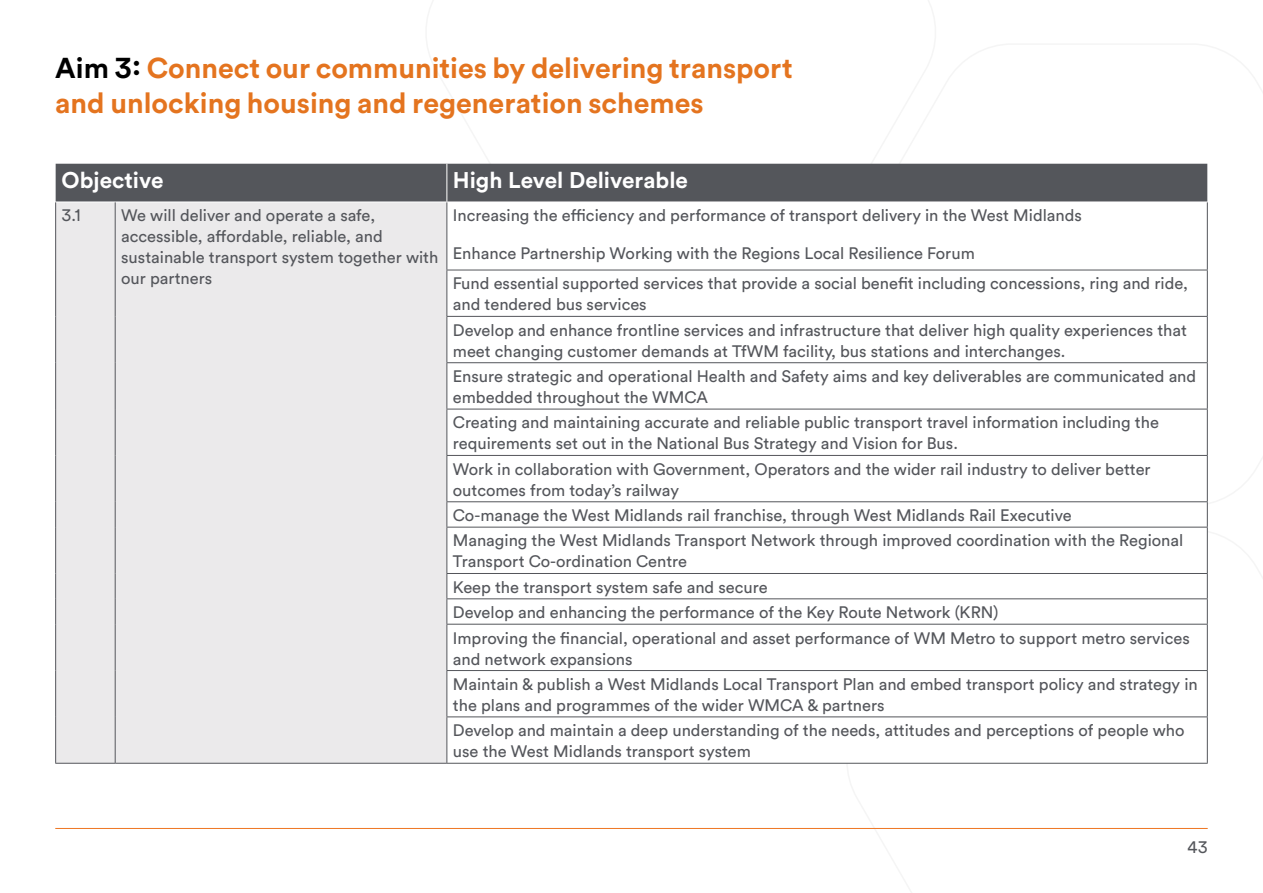
<style>
.page{position:relative;width:1263px;height:893px;background:#fff}
.page>*{position:absolute;margin:0;border:0;box-sizing:border-box;transform-origin:0 0}
.H1_-_Table_Pages{font:700 28.5px/34.2px "WMCA Circular Cap Num";color:#e4741f}
.H2_-_Table_Headings{font:700 22.5px "WMCA Circular Cap Num";color:#fff}
.Body{font:16.5px/21px "WMCA Circular Cap Num";color:#54565b}
.s1{color:#000}
</style>
<div class="page">
<hr style="left:55px;top:828px;width:1153px;height:1px;background:#ee7622">
<div style="left:56px;top:164px;width:1151px;height:38px;background:#54565b"></div>
<div style="left:56px;top:203px;width:390px;height:560px;background:#ebeaeb"></div>
<svg style="left:447px;top:203px;width:760px;height:560px"></svg>
<hr style="left:446px;top:164px;width:1px;height:38px;background:#fff">
<hr style="left:55px;top:202px;width:1px;height:68px;background:#54565b">
<hr style="left:115px;top:202px;width:1px;height:68px;background:#54565b">
<hr style="left:446px;top:202px;width:1px;height:68px;background:#54565b">
<hr style="left:1207px;top:202px;width:1px;height:68px;background:#54565b">
<hr style="left:55px;top:270px;width:1px;height:46px;background:#54565b">
<hr style="left:115px;top:270px;width:1px;height:46px;background:#54565b">
<hr style="left:446px;top:270px;width:762px;height:1px;background:#54565b">
<hr style="left:446px;top:270px;width:1px;height:46px;background:#54565b">
<hr style="left:1207px;top:270px;width:1px;height:46px;background:#54565b">
<hr style="left:55px;top:316px;width:1px;height:47px;background:#54565b">
<hr style="left:115px;top:316px;width:1px;height:47px;background:#54565b">
<hr style="left:446px;top:316px;width:762px;height:1px;background:#54565b">
<hr style="left:446px;top:317px;width:1px;height:45px;background:#54565b">
<hr style="left:1207px;top:317px;width:1px;height:45px;background:#54565b">
<hr style="left:55px;top:363px;width:1px;height:46px;background:#54565b">
<hr style="left:115px;top:363px;width:1px;height:46px;background:#54565b">
<hr style="left:446px;top:362px;width:762px;height:1px;background:#54565b">
<hr style="left:446px;top:363px;width:1px;height:46px;background:#54565b">
<hr style="left:1207px;top:363px;width:1px;height:46px;background:#54565b">
<hr style="left:55px;top:409px;width:1px;height:46px;background:#54565b">
<hr style="left:115px;top:409px;width:1px;height:46px;background:#54565b">
<hr style="left:446px;top:409px;width:762px;height:1px;background:#54565b">
<hr style="left:446px;top:409px;width:1px;height:46px;background:#54565b">
<hr style="left:1207px;top:409px;width:1px;height:46px;background:#54565b">
<hr style="left:55px;top:455px;width:1px;height:47px;background:#54565b">
<hr style="left:115px;top:455px;width:1px;height:47px;background:#54565b">
<hr style="left:446px;top:455px;width:762px;height:1px;background:#54565b">
<hr style="left:446px;top:456px;width:1px;height:45px;background:#54565b">
<hr style="left:1207px;top:456px;width:1px;height:45px;background:#54565b">
<svg style="left:55px;top:502px;width:1px;height:25px"></svg>
<svg style="left:115px;top:502px;width:1px;height:25px"></svg>
<hr style="left:446px;top:501px;width:762px;height:1px;background:#54565b">
<svg style="left:446px;top:502px;width:1px;height:25px"></svg>
<svg style="left:1207px;top:502px;width:1px;height:25px"></svg>
<hr style="left:55px;top:527px;width:1px;height:46px;background:#54565b">
<hr style="left:115px;top:527px;width:1px;height:46px;background:#54565b">
<hr style="left:446px;top:527px;width:762px;height:1px;background:#54565b">
<hr style="left:446px;top:527px;width:1px;height:46px;background:#54565b">
<hr style="left:1207px;top:527px;width:1px;height:46px;background:#54565b">
<hr style="left:446px;top:573px;width:762px;height:1px;background:#54565b">
<svg style="left:55px;top:573px;width:1px;height:51px"></svg>
<svg style="left:115px;top:573px;width:1px;height:51px"></svg>
<hr style="left:446px;top:598px;width:762px;height:1px;background:#54565b">
<svg style="left:446px;top:574px;width:1px;height:50px"></svg>
<svg style="left:1207px;top:574px;width:1px;height:50px"></svg>
<hr style="left:55px;top:624px;width:1px;height:46px;background:#54565b">
<hr style="left:115px;top:624px;width:1px;height:46px;background:#54565b">
<hr style="left:446px;top:624px;width:762px;height:1px;background:#54565b">
<hr style="left:446px;top:625px;width:1px;height:45px;background:#54565b">
<hr style="left:1207px;top:625px;width:1px;height:45px;background:#54565b">
<hr style="left:55px;top:670px;width:1px;height:47px;background:#54565b">
<hr style="left:115px;top:670px;width:1px;height:47px;background:#54565b">
<hr style="left:446px;top:670px;width:762px;height:1px;background:#54565b">
<hr style="left:446px;top:671px;width:1px;height:45px;background:#54565b">
<hr style="left:1207px;top:671px;width:1px;height:45px;background:#54565b">
<hr style="left:55px;top:717px;width:1px;height:46px;background:#54565b">
<hr style="left:115px;top:717px;width:1px;height:46px;background:#54565b">
<hr style="left:446px;top:716px;width:762px;height:1px;background:#54565b">
<hr style="left:446px;top:717px;width:1px;height:46px;background:#54565b">
<hr style="left:1207px;top:717px;width:1px;height:46px;background:#54565b">
<hr style="left:55px;top:763px;width:60px;height:1px;background:#54565b">
<hr style="left:115px;top:763px;width:332px;height:1px;background:#54565b">
<hr style="left:447px;top:763px;width:761px;height:1px;background:#54565b">
<p class="H1_-_Table_Pages" style="left:55px;top:52px;width:739px"><span class="s1">Aim 3:</span> Connect our communities by delivering transport and unlocking housing and regeneration schemes</p>
<p class="H2_-_Table_Headings" style="left:62px;top:168px;width:103px">Objective</p>
<p class="H2_-_Table_Headings" style="left:453px;top:168px;width:237px">High Level Deliverable</p>
<p class="Body" style="left:62px;top:205px;width:21px">3.1</p>
<p class="Body" style="left:121px;top:205px;width:319px">We will deliver and operate a safe, accessible, affordable, reliable, and sustainable transport system together with our partners</p>
<p class="Body" style="left:453px;top:205px;width:631px">Increasing the efficiency and performance of transport delivery in the West Midlands</p>
<p class="Body" style="left:453px;top:243px;width:523px">Enhance Partnership Working with the Regions Local Resilience Forum</p>
<p class="Body" style="left:453px;top:273px;width:736px">Fund essential supported services that provide a social benefit including concessions, ring and ride, and tendered bus services</p>
<p class="Body" style="left:453px;top:320px;width:736px">Develop and enhance frontline services and infrastructure that deliver high quality experiences that meet changing customer demands at TfWM facility, bus stations and interchanges.</p>
<p class="Body" style="left:453px;top:366px;width:745px">Ensure strategic and operational Health and Safety aims and key deliverables are communicated and embedded throughout the WMCA</p>
<p class="Body" style="left:453px;top:413px;width:707px">Creating and maintaining accurate and reliable public transport travel information including the requirements set out in the National Bus Strategy and Vision for Bus.</p>
<p class="Body" style="left:453px;top:459px;width:699px">Work in collaboration with Government, Operators and the wider rail industry to deliver better outcomes from today’s railway</p>
<p class="Body" style="left:453px;top:505px;width:620px">Co-manage the West Midlands rail franchise, through West Midlands Rail Executive</p>
<p class="Body" style="left:453px;top:531px;width:732px">Managing the West Midlands Transport Network through improved coordination with the Regional<br>Transport Co-ordination Centre</p>
<p class="Body" style="left:453px;top:577px;width:316px">Keep the transport system safe and secure</p>
<p class="Body" style="left:453px;top:602px;width:547px">Develop and enhancing the performance of the Key Route Network (KRN)</p>
<p class="Body" style="left:453px;top:628px;width:738px">Improving the financial, operational and asset performance of WM Metro to support metro services and network expansions</p>
<p class="Body" style="left:453px;top:674px;width:746px">Maintain &amp; publish a West Midlands Local Transport Plan and embed transport policy and strategy in the plans and programmes of the wider WMCA &amp; partners</p>
<p class="Body" style="left:453px;top:720px;width:733px">Develop and maintain a deep understanding of the needs, attitudes and perceptions of people who use the West Midlands transport system</p>
<p class="Body" style="left:1187px;top:837px;width:22px">43</p>
</div>
